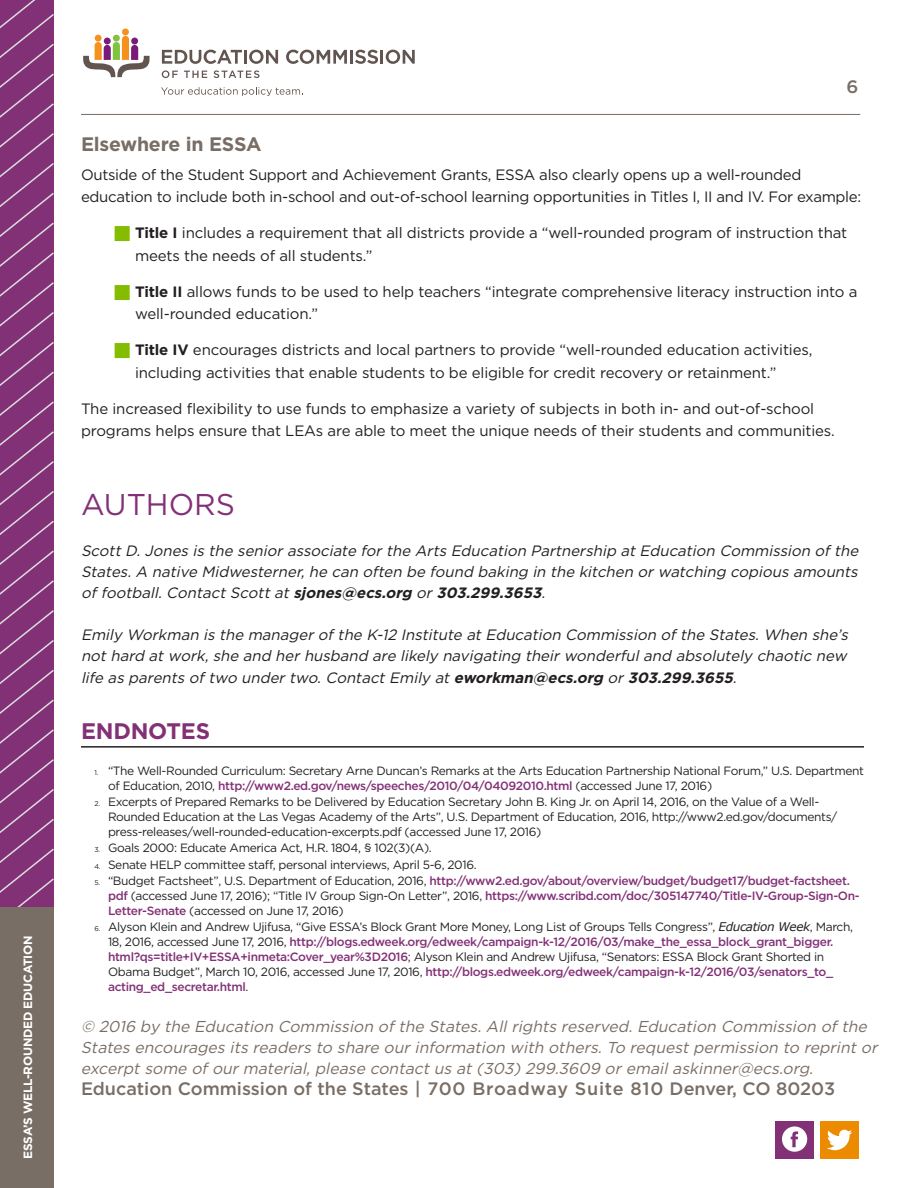
<style>
.page{position:relative;width:918px;height:1188px;background:#fff}
.page>*{position:absolute;margin:0;border:0;box-sizing:border-box;transform-origin:0 0}
.AUTHOR{font:30px "Gotham";color:#833177}
.ENDNOTES{font:700 22.5px "Gotham";letter-spacing:-.01em;color:#833177}
._2_SubHED_Gray{font:700 19.5px "Gotham";letter-spacing:-.01em;color:#796e65}
.t1{font:500 18px "Gotham";color:#796e65}
.t2{font:italic 15.75px/21px "Gotham";color:#796e65}
.BODY_10_15{font:15px/22.5px "Gotham";letter-spacing:-.01em;color:#231f20}
.Author_Bio{font:italic 15px/21px "Gotham";color:#231f20;text-align:justify}
.t3{font:12px/15px "Gotham";letter-spacing:-.03em;color:#212121}
.t4{font:500 12px/15px "Gotham";letter-spacing:-.03em;color:#833177}
.t5{font:700 12px "Gotham";letter-spacing:-.02em;color:#fff}
.s1{font-weight:700}
.s2{font-size:7.05px}
.s3{font-weight:500;color:#833177}
.s4{font-weight:400;font-size:7.05px;color:#212121}
.s5{font-weight:400;color:#212121}
.s6{font-family:"Verdana";font-style:italic}
</style>
<div class="page">
<div style="left:775px;top:1121px;width:39px;height:37px;background:#833177"></div>
<svg style="left:782px;top:1126px;width:25px;height:26px"></svg>
<div style="left:820px;top:1121px;width:39px;height:37px;background:#ed8b00"></div>
<svg style="left:827px;top:1130px;width:25px;height:20px"></svg>
<hr style="left:81px;top:114px;width:779px;height:1px;background:#796e65">
<div style="left:95px;top:35px;width:7px;height:7px;background:#f6911e;border-radius:50%"></div>
<div style="left:122px;top:29px;width:7px;height:6px;background:#f6911e;border-radius:50%"></div>
<div style="left:113px;top:35px;width:7px;height:7px;background:#81c340;border-radius:50%"></div>
<svg style="left:83px;top:36px;width:67px;height:41px"></svg>
<svg style="left:161px;top:87px;width:142px;height:9px"></svg>
<svg style="left:162px;top:50px;width:80px;height:14px"></svg>
<hr style="left:244px;top:50px;width:3px;height:14px;background:#62544e">
<svg style="left:249px;top:50px;width:29px;height:14px"></svg>
<svg style="left:286px;top:50px;width:61px;height:14px"></svg>
<hr style="left:350px;top:50px;width:3px;height:14px;background:#62544e">
<svg style="left:355px;top:50px;width:60px;height:14px"></svg>
<svg style="left:162px;top:70px;width:16px;height:8px"></svg>
<svg style="left:184px;top:71px;width:23px;height:7px"></svg>
<svg style="left:214px;top:70px;width:46px;height:8px"></svg>
<svg style="left:0;top:0;width:54px;height:908px;background:#883c7d"></svg>
<div style="left:0;top:908px;width:53px;height:280px;background:#796e65"></div>
<hr style="left:81px;top:746px;width:783px;height:2px;background:#231f20">
<p class="t5" style="left:20px;top:1159px;width:225px;rotate:-90deg">ESSA’S WELL-ROUNDED EDUCATION</p>
<p class="t1" style="left:847px;top:75px;width:13px">6</p>
<p class="_2_SubHED_Gray" style="left:81px;top:131px;width:182px">Elsewhere in ESSA</p>
<p class="BODY_10_15" style="left:81px;top:163px;width:782px">Outside of the Student Support and Achievement Grants, ESSA also clearly opens up a well-rounded education to include both in-school and out-of-school learning opportunities in Titles I, II and IV. For example:</p>
<p class="BODY_10_15" style="left:135px;top:221px;width:714px"><span class="s1">Title I</span> includes a requirement that all districts provide a “well-rounded program of instruction that meets the needs of all students.”</p>
<p class="BODY_10_15" style="left:135px;top:280px;width:724px"><span class="s1">Title II</span> allows funds to be used to help teachers “integrate comprehensive literacy instruction into a well-rounded education.”</p>
<p class="BODY_10_15" style="left:135px;top:338px;width:679px"><span class="s1">Title IV</span> encourages districts and local partners to provide “well-rounded education activities, including activities that enable students to be eligible for credit recovery or retainment.”</p>
<p class="BODY_10_15" style="left:81px;top:397px;width:755px">The increased flexibility to use funds to emphasize a variety of subjects in both in- and out-of-school programs helps ensure that LEAs are able to meet the unique needs of their students and communities.</p>
<p class="AUTHOR" style="left:81px;top:485px;width:156px">AUTHORS</p>
<p class="Author_Bio" style="left:81px;top:540px;width:783px">ScottD.Jones is the seniorassociate forthe Arts Education Partnership atEducation Commission ofthe States.A native Midwesterner,he can often be found baking in the kitchen orwatching copious amounts offootball.ContactScottat<span class="s1">sjones@ecs.org</span> or<span class="s1">303.299.3653</span>.</p>
<p class="Author_Bio" style="left:81px;top:623px;width:772px">Emily Workman is the managerofthe K-12 Institute atEducation Commission ofthe States.When she’s nothard atwork,she and herhusband are likely navigating theirwonderfuland absolutely chaotic new</p>
<p class="Author_Bio" style="left:81px;top:667px;width:661px">life as parents oftwo undertwo.ContactEmily at<span class="s1">eworkman@ecs.org</span> or<span class="s1">303.299.3655</span>.</p>
<p class="ENDNOTES" style="left:81px;top:716px;width:131px">ENDNOTES</p>
<p class="t3" style="left:108px;top:763px;width:757px;text-indent:-14px"><span class="s2">1.</span> “The Well-Rounded Curriculum: Secretary Arne Duncan’s Remarks at the Arts Education Partnership National Forum,” U.S. Department of Education, 2010, <span class="s3">http://www2.ed.gov/news/speeches/2010/04/04092010.html</span> (accessed June 17, 2016)</p>
<p class="t3" style="left:108px;top:794px;width:731px;text-indent:-14px"><span class="s2">2.</span> Excerpts of Prepared Remarks to be Delivered by Education Secretary John B. King Jr. on April 14, 2016, on the Value of a Well-<br>Rounded Education at the Las Vegas Academy of the Arts”, U.S. Department of Education, 2016, http://www2.ed.gov/documents/ press-releases/well-rounded-education-excerpts.pdf (accessed June 17, 2016)</p>
<p class="t3" style="left:94px;top:840px;width:339px"><span class="s2">3.</span> Goals 2000: Educate America Act, H.R. 1804, § 102(3)(A).</p>
<p class="t3" style="left:94px;top:857px;width:384px"><span class="s2">4.</span> Senate HELP committee staff, personal interviews, April 5-6, 2016.</p>
<p class="t4" style="left:108px;top:873px;width:753px;text-indent:-14px"><span class="s4">5.</span> <span class="s5">“Budget Factsheet”, U.S. Department of Education, 2016,</span> http://www2.ed.gov/about/overview/budget/budget17/budget-factsheet. pdf <span class="s5">(accessed June 17, 2016); “Title IV Group Sign-On Letter”, 2016,</span> https://www.scribd.com/doc/305147740/Title-IV-Group-Sign-On-<br>Letter-Senate <span class="s5">(accessed on June 17, 2016)</span></p>
<p class="t3" style="left:108px;top:919px;width:747px;text-indent:-14px"><span class="s2">6.</span> Alyson Klein and Andrew Ujifusa, “Give ESSA’s Block Grant More Money, Long List of Groups Tells Congress”, <span class="s6">Education Week</span>, March, 18, 2016, accessed June 17, 2016, <span class="s3">http://blogs.edweek.org/edweek/campaign-k-12/2016/03/make_the_essa_block_grant_bigger. html?qs=title+IV+ESSA+inmeta:Cover_year%3D2016</span>; Alyson Klein and Andrew Ujifusa, “Senators: ESSA Block Grant Shorted in Obama Budget”, March 10, 2016, accessed June 17, 2016, <span class="s3">http://blogs.edweek.org/edweek/campaign-k-12/2016/03/senators_to_ acting_ed_secretar.html</span>.</p>
<p class="t2" style="left:81px;top:1015px;width:802px">© 2016 by the Education Commission ofthe States.Allrights reserved.Education Commission ofthe<br>States encourages its readers to share ourinformation with others.To requestpermission to reprintor excerptsome ofourmaterial,please contactus at(303)299.3609 oremailaskinner@ecs.org.</p>
<p class="t1" style="left:81px;top:1077px;width:756px">Education Commission of the States | 700 Broadway Suite 810 Denver, CO 80203</p>
</div>
